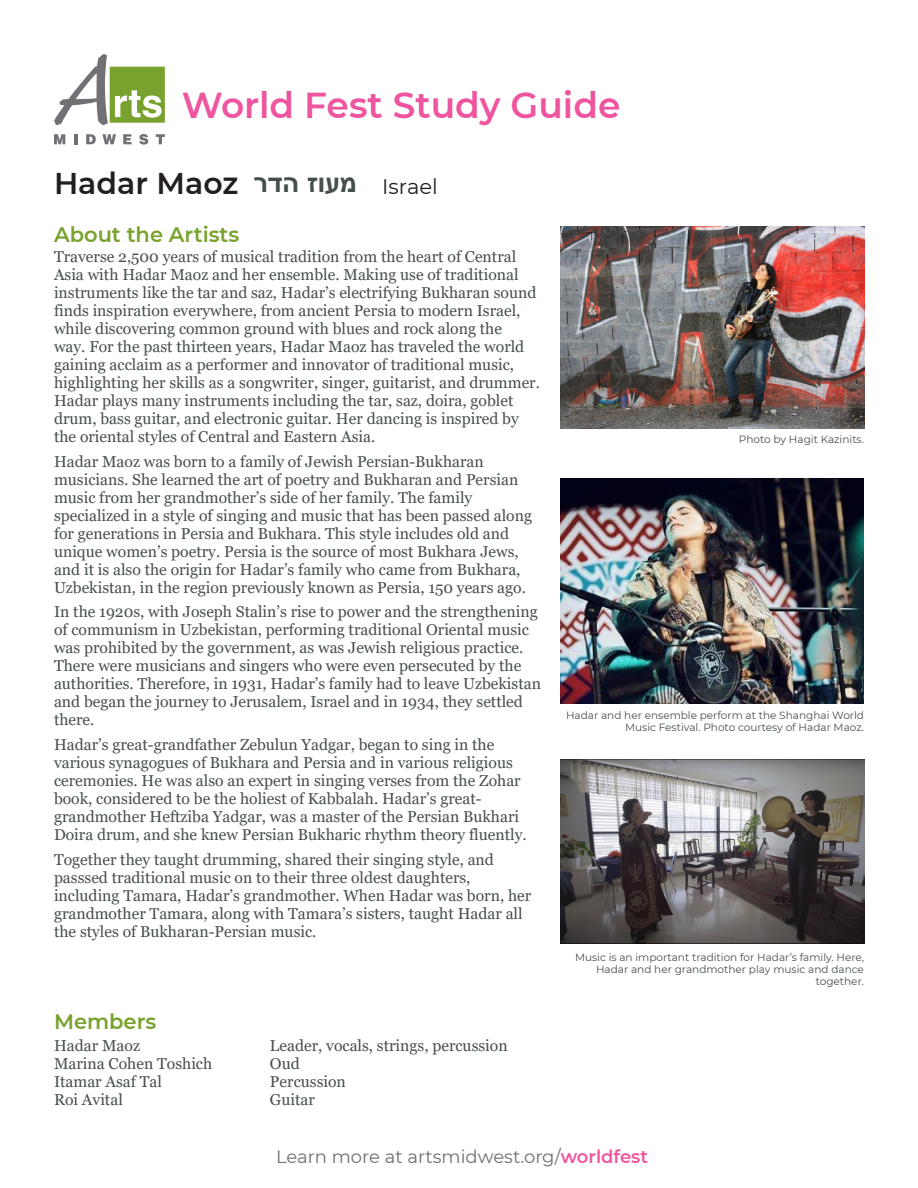
<style>
.page{position:relative;width:918px;height:1188px;background:#fff}
.page>*{position:absolute;margin:0;border:0;box-sizing:border-box;transform-origin:0 0}
.t1{font:600 36px "Montserrat";color:#ef559f}
.t2{font:600 30px "Montserrat";color:#231f20}
.t3{font:700 27px "Arial";color:#464f4f}
.Body_Paragraph{font:600 21px "Montserrat";color:#78a22d}
.t4{font:21px "Montserrat";color:#231f20}
.t5{font:18px "Montserrat";color:#707073}
.Body_Paragraph-2{font:15.75px/18px "Georgia";color:#464f4f}
.Body_Paragraph-3{font:10.5px/12px "Montserrat";color:#464f4f;text-align:right}
.s1{font-weight:600;color:#ef559f}
</style>
<div class="page">
<svg style="left:54px;top:134px;width:11px;height:10px"></svg>
<svg style="left:74px;top:134px;width:3px;height:10px"></svg>
<svg style="left:86px;top:134px;width:10px;height:10px"></svg>
<svg style="left:102px;top:134px;width:14px;height:10px"></svg>
<svg style="left:123px;top:134px;width:9px;height:10px"></svg>
<svg style="left:139px;top:134px;width:9px;height:11px"></svg>
<svg style="left:156px;top:134px;width:9px;height:10px"></svg>
<svg style="left:54px;top:54px;width:111px;height:71px"></svg>
<img style="left:561px;top:226px;width:303px;height:202px">
<img style="left:561px;top:478px;width:303px;height:225px">
<img style="left:561px;top:760px;width:303px;height:184px">
<h1 class="t1" style="left:182px;top:79px;width:440px">World Fest Study Guide</h1>
<h2 class="t2" style="left:54px;top:162px;width:186px">Hadar Maoz</h2>
<h3 class="t3" style="left:254px;top:163px;width:105px">הדר מעו ז</h3>
<h3 class="t4" style="left:382px;top:172px;width:57px">Israel</h3>
<p class="Body_Paragraph" style="left:54px;top:220px;width:187px">About the Artists</p>
<p class="Body_Paragraph-2" style="left:54px;top:248px;width:488px">Traverse 2,500 years of musical tradition from the heart of Central Asia with Hadar Maoz and her ensemble. Making use of traditional instruments like the tar and saz, Hadar’s electrifying Bukharan sound finds inspiration everywhere, from ancient Persia to modern Israel, while discovering common ground with blues and rock along the<br>way. For the past thirteen years, Hadar Maoz has traveled the world gaining acclaim as a performer and innovator of traditional music, highlighting her skills as a songwriter, singer, guitarist, and drummer.<br>Hadar plays many instruments including the tar, saz, doira, goblet drum, bass guitar, and electronic guitar. Her dancing is inspired by the oriental styles of Central and Eastern Asia.</p>
<p class="Body_Paragraph-2" style="left:54px;top:453px;width:480px">Hadar Maoz was born to a family of Jewish Persian-Bukharan musicians. She learned the art of poetry and Bukharan and Persian music from her grandmother’s side of her family. The family specialized in a style of singing and music that has been passed along for generations in Persia and Bukhara. This style includes old and unique women’s poetry. Persia is the source of most Bukhara Jews, and it is also the origin for Hadar’s family who came from Bukhara, Uzbekistan, in the region previously known as Persia, 150 years ago.</p>
<p class="Body_Paragraph-2" style="left:54px;top:603px;width:489px">In the 1920s, with Joseph Stalin’s rise to power and the strengthening of communism in Uzbekistan, performing traditional Oriental music was prohibited by the government, as was Jewish religious practice.<br>There were musicians and singers who were even persecuted by the authorities. Therefore, in 1931, Hadar’s family had to leave Uzbekistan and began the journey to Jerusalem, Israel and in 1934, they settled there.</p>
<p class="Body_Paragraph-2" style="left:54px;top:736px;width:474px">Hadar’s great-grandfather Zebulun Yadgar, began to sing in the various synagogues of Bukhara and Persia and in various religious ceremonies. He was also an expert in singing verses from the Zohar book, considered to be the holiest of Kabbalah. Hadar’s great&shy;grandmother Heftziba Yadgar, was a master of the Persian Bukhari Doira drum, and she knew Persian Bukharic rhythm theory fluently.</p>
<p class="Body_Paragraph-2" style="left:54px;top:851px;width:479px">Together they taught drumming, shared their singing style, and passsed traditional music on to their three oldest daughters, including Tamara, Hadar’s grandmother. When Hadar was born, her grandmother Tamara, along with Tamara’s sisters, taught Hadar all the styles of Bukharan-Persian music.</p>
<p class="Body_Paragraph" style="left:54px;top:1007px;width:104px">Members</p>
<p class="Body_Paragraph-2" style="left:54px;top:1037px;width:88px">Hadar Maoz</p>
<p class="Body_Paragraph-2" style="left:270px;top:1037px;width:239px">Leader, vocals, strings, percussion</p>
<p class="Body_Paragraph-2" style="left:54px;top:1055px;width:160px">Marina Cohen Toshich</p>
<p class="Body_Paragraph-2" style="left:270px;top:1055px;width:31px">Oud</p>
<p class="Body_Paragraph-2" style="left:54px;top:1073px;width:109px">Itamar Asaf Tal</p>
<p class="Body_Paragraph-2" style="left:270px;top:1073px;width:77px">Percussion</p>
<p class="Body_Paragraph-2" style="left:54px;top:1091px;width:70px">Roi Avital</p>
<p class="Body_Paragraph-2" style="left:270px;top:1091px;width:46px">Guitar</p>
<p class="Body_Paragraph-3" style="left:739px;top:432px;width:127px">Photo by Hagit Kazinits.</p>
<p class="Body_Paragraph-3" style="left:566px;top:708px;width:299px">Hadar and her ensemble perform at the Shanghai World<br>Music Festival. Photo courtesy of Hadar Maoz.</p>
<p class="Body_Paragraph-3" style="left:575px;top:951px;width:290px">Music is an important tradition for Hadar’s family. Here,<br>Hadar and her grandmother play music and dance together.</p>
<p class="t5" style="left:276px;top:1144px;width:374px">Learn more at artsmidwest.org/<span class="s1">worldfest</span></p>
</div>
